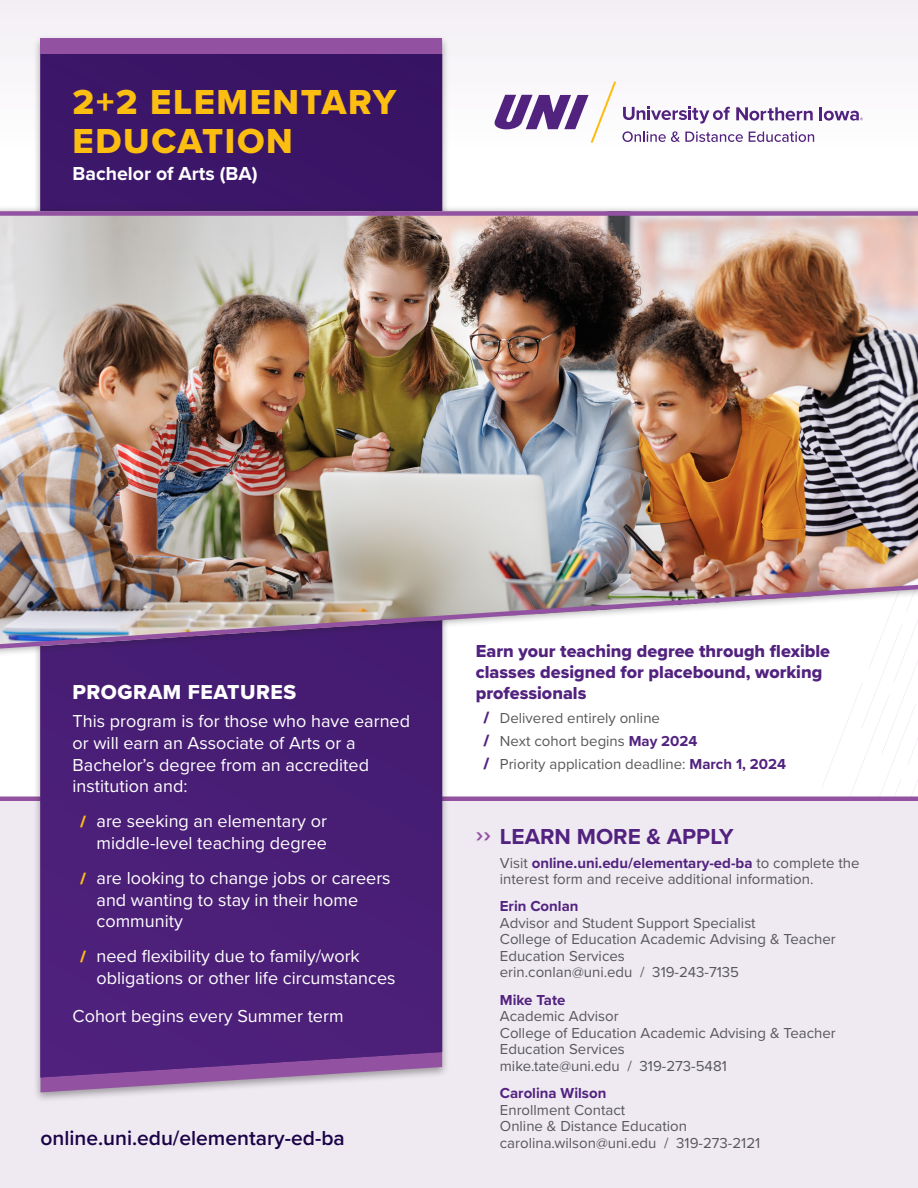
<style>
.page{position:relative;width:918px;height:1188px;background:#fff}
.page>*{position:absolute;margin:0;border:0;box-sizing:border-box;transform-origin:0 0}
.t1{font:36px/39px "Proxima Nova Extrabld";letter-spacing:.045em;color:#fdbe12}
.t2{font:700 22.5px "Proxima Nova";color:#52227f}
.t3{font:600 21px "Proxima Nova";color:#1b0247}
.t4{font:21px "Proxima Nova Extrabld";letter-spacing:.025em;color:#fff}
.t5{font:700 19.5px "Proxima Nova";color:#fff}
.t6{font:18px/21.6px "Proxima Nova";color:#fff}
.t7{font:18px/21px "Proxima Nova Extrabld";color:#52227f}
.t8{font:15px/16.5px "Proxima Nova";color:#57585a}
.s1{font-weight:900;font-size:16.5px;color:#fdbe12}
.s2{font-weight:900;font-size:16.5px;color:#52227f}
.s3{font-weight:700;color:#52227f}
.s4{color:#9252a1}
</style>
<div class="page">
<svg style="left:822px;top:658px;width:96px;height:138px"></svg>
<div style="left:0;top:796px;width:918px;height:392px;background:#efeaf2"></div>
<div style="left:0;top:0;width:918px;height:216px;background:#f9f6f9"></div>
<div style="left:33px;top:34px;width:417px;height:1069px;background:#231f20;opacity:.4"></div>
<svg style="left:40px;top:54px;width:402px;height:1023px;background:#471d73"></svg>
<div style="left:40px;top:39px;width:402px;height:15px;background:#9252a1"></div>
<svg style="left:622px;top:131px;width:121px;height:11px"></svg>
<svg style="left:749px;top:131px;width:65px;height:11px"></svg>
<svg style="left:494px;top:82px;width:122px;height:60px"></svg>
<svg style="left:623px;top:107px;width:107px;height:17px"></svg>
<svg style="left:736px;top:107px;width:77px;height:14px"></svg>
<svg style="left:820px;top:107px;width:43px;height:14px"></svg>
<div style="left:0;top:204px;width:918px;height:454px;background:#231f20;opacity:.4"></div>
<img style="left:0;top:209px;width:918px;height:443px">
<p class="t1" style="left:73px;top:82px;width:325px">2+2 ELEMENTARY<br>EDUCATION</p>
<p class="t5" style="left:73px;top:159px;width:187px">Bachelor of Arts (BA)</p>
<p class="t4" style="left:73px;top:676px;width:225px">PROGRAM FEATURES</p>
<p class="t6" style="left:73px;top:710px;width:339px">This program is for those who have earned or will earn an Associate of Arts or a<br>Bachelor’s degree from an accredited institution and:</p>
<p class="t6" style="left:80px;top:810px;width:248px;text-align:right"><span class="s1">/</span> are seeking an elementary or middle-level teaching degree</p>
<p class="t6" style="left:97px;top:866px;width:296px;text-indent:-16px"><span class="s1">/</span> are looking to change jobs or careers and wanting to stay in their home community</p>
<p class="t6" style="left:97px;top:945px;width:300px;text-indent:-16px"><span class="s1">/</span> need flexibility due to family/work obligations or other life circumstances</p>
<p class="t6" style="left:73px;top:1005px;width:273px">Cohort begins every Summer term</p>
<p class="t3" style="left:40px;top:1122px;width:306px">online.uni.edu/elementary-ed-ba</p>
<p class="t7" style="left:476px;top:641px;width:356px">Earn your teaching degree through flexible classes designed for placebound, working professionals</p>
<p class="t8" style="left:483px;top:709px;width:178px"><span class="s2">/</span> Delivered entirely online</p>
<p class="t8" style="left:483px;top:732px;width:216px"><span class="s2">/</span> Next cohort begins <span class="s3">May 2024</span></p>
<p class="t8" style="left:483px;top:755px;width:304px"><span class="s2">/</span> Priority application deadline: <span class="s3">March 1, 2024</span></p>
<p class="t2" style="left:476px;top:820px;width:259px"><span class="s4">››</span> LEARN MORE &amp; APPLY</p>
<p class="t8" style="left:500px;top:854px;width:361px">Visit <span class="s3">online.uni.edu/elementary-ed-ba</span> to complete the interest form and receive additional information.</p>
<p class="t8" style="left:500px;top:897px;width:337px"><span class="s3">Erin Conlan<br></span>Advisor and Student Support Specialist<br>College of Education Academic Advising &amp; Teacher<br>Education Services<br>erin.conlan@uni.edu / 319-243-7135</p>
<p class="t8" style="left:500px;top:991px;width:337px"><span class="s3">Mike Tate<br></span>Academic Advisor<br>College of Education Academic Advising &amp; Teacher<br>Education Services<br>mike.tate@uni.edu / 319-273-5481</p>
<p class="t8" style="left:500px;top:1084px;width:262px"><span class="s3">Carolina Wilson<br></span>Enrollment Contact<br>Online &amp; Distance Education carolina.wilson@uni.edu / 319-273-2121</p>
</div>
